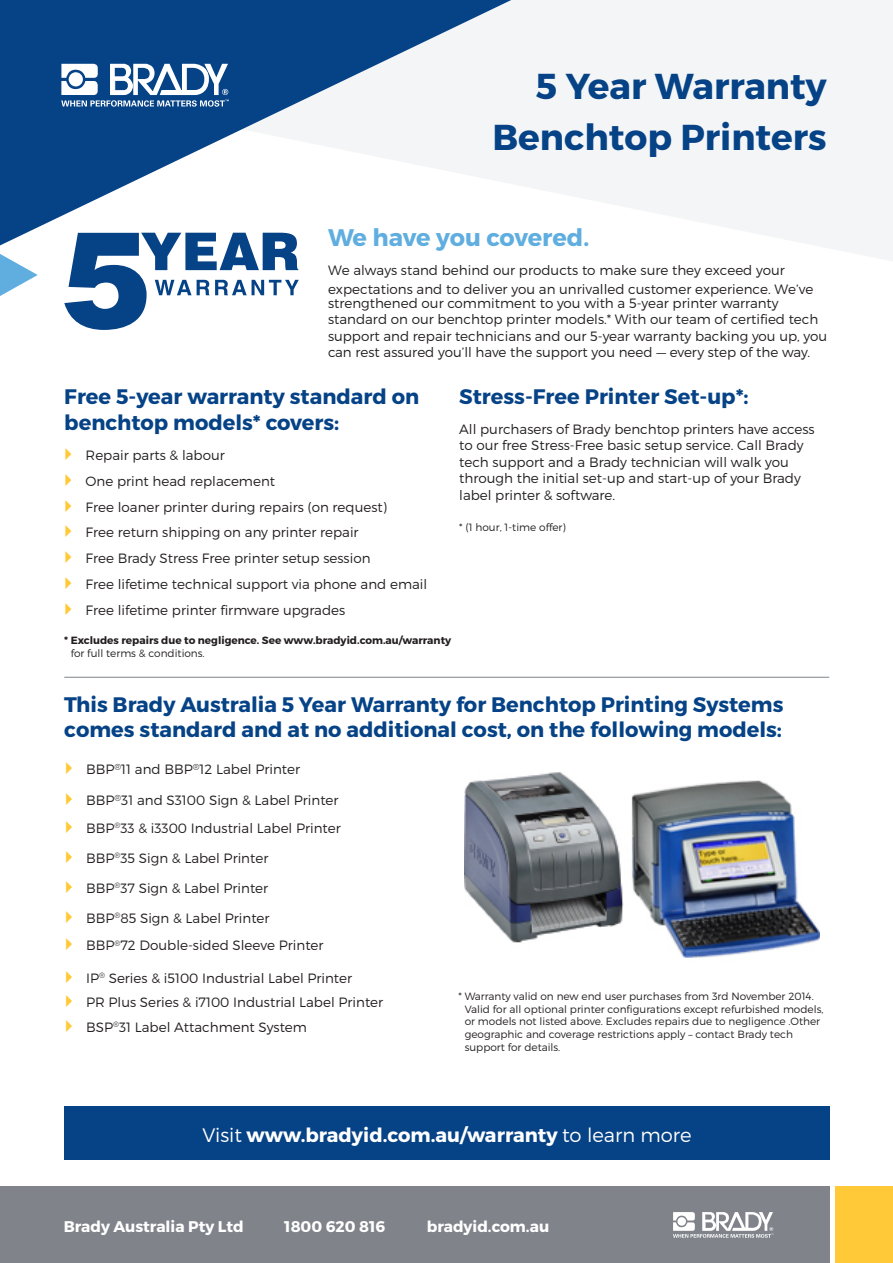
<style>
.page{position:relative;width:893px;height:1263px;background:#fff}
.page>*{position:absolute;margin:0;border:0;box-sizing:border-box;transform-origin:0 0}
.t1{font:700 36px/51px "Montserrat";color:#054286;text-align:right}
.Body_BLK{font:700 24px "Montserrat";letter-spacing:-.01em;color:#60aee0}
.Heading_BLUE{font:700 21px/25.5px "Montserrat";color:#054286}
.Footer_info{font:700 19.5px "Montserrat";color:#fff}
.Footer_info-2{font:700 15.45px "Montserrat";color:#fff}
.Body_BLK-2{font:300 13.5px/16.5px "Montserrat";color:#231f20}
.t2{font:300 10.5px/12.6px "Montserrat";color:#231f20}
.t3{font:700 10.5px/12.6px "Montserrat";color:#231f20}
.s1{font-weight:300}
</style>
<div class="page">
<svg style="left:64px;top:261px;width:235px;height:69px"></svg>
<hr style="left:64px;top:677px;width:765px;height:1px;background:#80838a">
<svg style="left:0;top:0;width:893px;height:261px;fill:#f4f5f6"></svg>
<svg style="left:0;top:0;width:511px;height:245px"></svg>
<svg style="left:0;top:254px;width:38px;height:42px"></svg>
<svg style="left:61px;top:64px;width:168px;height:43px"></svg>
<div style="left:0;top:1187px;width:829px;height:76px;background:#80838a"></div>
<div style="left:836px;top:1187px;width:57px;height:76px;background:#ffc938"></div>
<svg style="left:673px;top:1212px;width:100px;height:26px"></svg>
<div style="left:64px;top:1106px;width:766px;height:53px;background:#054286"></div>
<img style="left:465px;top:772px;width:354px;height:186px">
<h1 class="t1" style="left:493px;top:61px;width:336px">5 Year Warranty<br>Benchtop Printers</h1>
<p class="Body_BLK" style="left:328px;top:222px;width:263px">We have you covered.</p>
<p class="Body_BLK-2" style="left:328px;top:260px;width:487px;line-height:18.8px">We always stand behind our products to make sure they exceed your expectations and to deliver you an unrivalled customer experience. We’ve</p>
<p class="Body_BLK-2" style="left:328px;top:295px;width:501px">strengthened our commitment to you with a 5-year printer warranty standard on our benchtop printer models.* With our team of certified tech support and repair technicians and our 5-year warranty backing you up, you can rest assured you’ll have the support you need — every step of the way.</p>
<p class="Heading_BLUE" style="left:64px;top:385px;width:356px">Free 5-year warranty standard on benchtop models* covers:</p>
<p class="Body_BLK-2" style="left:86px;top:447px;width:141px">Repair parts &amp; labour</p>
<p class="Body_BLK-2" style="left:86px;top:472px;width:191px">One print head replacement</p>
<p class="Body_BLK-2" style="left:86px;top:498px;width:303px">Free loaner printer during repairs (on request)</p>
<p class="Body_BLK-2" style="left:86px;top:524px;width:275px">Free return shipping on any printer repair</p>
<p class="Body_BLK-2" style="left:86px;top:550px;width:286px">Free Brady Stress Free printer setup session</p>
<p class="Body_BLK-2" style="left:86px;top:575px;width:343px">Free lifetime technical support via phone and email</p>
<p class="Body_BLK-2" style="left:86px;top:601px;width:261px">Free lifetime printer firmware upgrades</p>
<p class="Heading_BLUE" style="left:459px;top:385px;width:291px">Stress-Free Printer Set-up*:</p>
<p class="Body_BLK-2" style="left:459px;top:420px;width:357px">All purchasers of Brady benchtop printers have access to our free Stress-Free basic setup service. Call Brady tech support and a Brady technician will walk you through the initial set-up and start-up of your Brady label printer &amp; software.</p>
<p class="t2" style="left:459px;top:521px;width:108px">* (1 hour, 1-time offer)</p>
<p class="t3" style="left:71px;top:635px;width:382px;text-indent:-6px">* Excludes repairs due to negligence. See www.bradyid.com.au/warranty <span class="s1">for full terms &amp; conditions.</span></p>
<p class="Heading_BLUE" style="left:64px;top:692px;width:721px">This Brady Australia 5 Year Warranty for Benchtop Printing Systems comes standard and at no additional cost, on the following models:</p>
<p class="Body_BLK-2" style="left:86px;top:760px;width:216px">BBP<sup>®</sup>11 and BBP<sup>®</sup>12 Label Printer</p>
<p class="Body_BLK-2" style="left:86px;top:786px;width:256px;line-height:27.6px">BBP<sup>®</sup>31 and S3100 Sign &amp; Label Printer<br>BBP<sup>®</sup>33 &amp; i3300 Industrial Label Printer</p>
<p class="Body_BLK-2" style="left:86px;top:849px;width:184px">BBP<sup>®</sup>35 Sign &amp; Label Printer</p>
<p class="Body_BLK-2" style="left:86px;top:879px;width:184px">BBP<sup>®</sup>37 Sign &amp; Label Printer</p>
<p class="Body_BLK-2" style="left:86px;top:904px;width:239px;line-height:27.3px">BBP<sup>®</sup>85 Sign &amp; Label Printer<br>BBP<sup>®</sup>72 Double-sided Sleeve Printer</p>
<p class="Body_BLK-2" style="left:86px;top:965px;width:299px;line-height:24.5px">IP<sup>®</sup> Series &amp; i5100 Industrial Label Printer<br>PR Plus Series &amp; i7100 Industrial Label Printer<br>BSP<sup>®</sup>31 Label Attachment System</p>
<p class="t2" style="left:465px;top:990px;width:360px;text-indent:-6px">* Warranty valid on new end user purchases from 3rd November 2014.<br>Valid for all optional printer configurations except refurbished models, or models not listed above. Excludes repairs due to negligence .Other geographic and coverage restrictions apply – contact Brady tech support for details.</p>
<p class="Footer_info" style="left:202px;top:1123px;width:491px"><span class="s1">Visit</span> www.bradyid.com.au/warranty <span class="s1">to learn more</span></p>
<p class="Footer_info-2" style="left:64px;top:1217px;width:182px">Brady Australia Pty Ltd</p>
<p class="Footer_info-2" style="left:284px;top:1217px;width:103px">1800 620 816</p>
<p class="Footer_info-2" style="left:427px;top:1217px;width:124px">bradyid.com.au</p>
</div>
